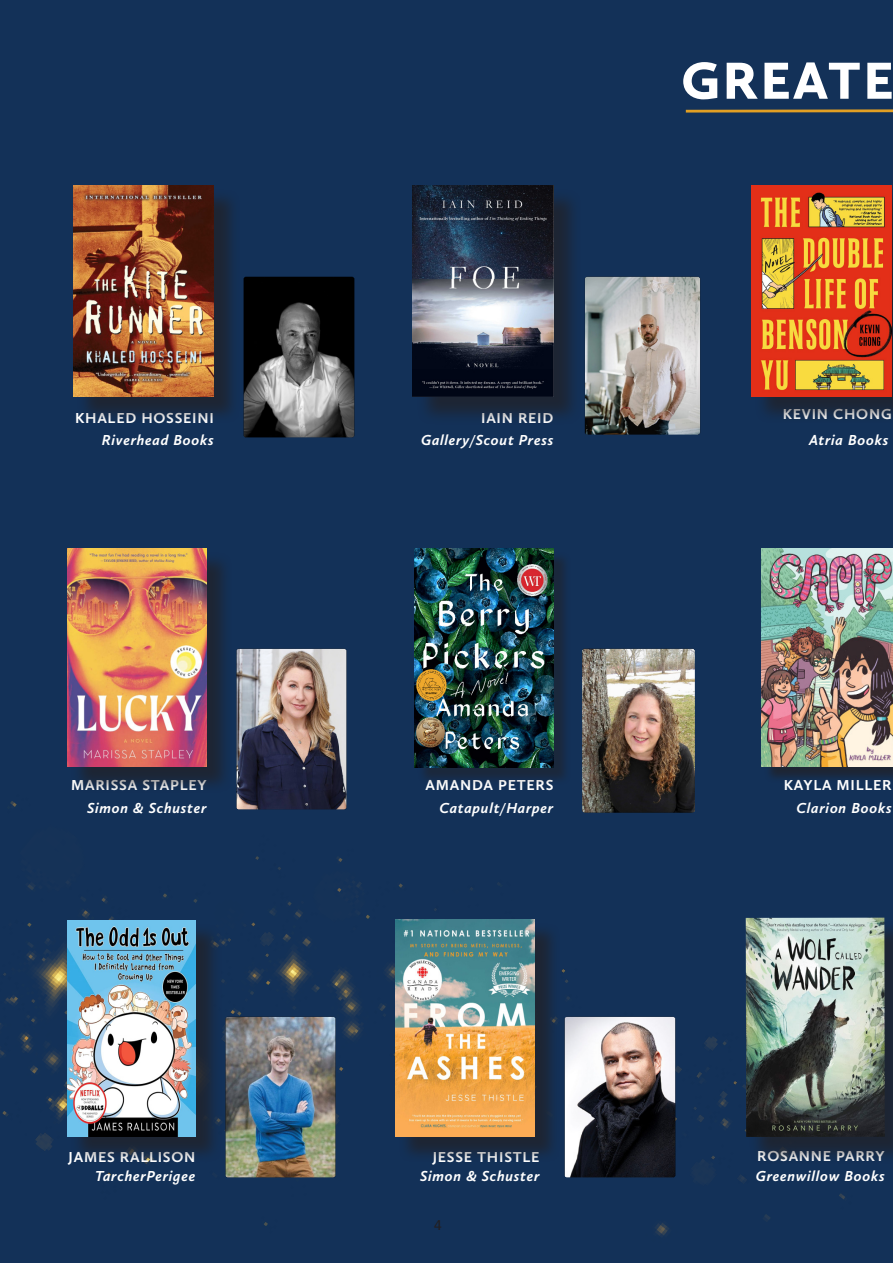
<style>
.page{position:relative;width:893px;height:1263px;background:#fff}
.page>*{position:absolute;margin:0;border:0;box-sizing:border-box;transform-origin:0 0}
.t1{font:900 54px "Calluna Sans";letter-spacing:.05em;color:#fff}
.t2{font:italic 700 15px "Calluna Sans";letter-spacing:.05em;color:#fff}
.t3{font:700 15px "Calluna Sans";letter-spacing:.05em;color:#fff}
.t4{font:13.5px "Hack";color:#231f20}
</style>
<div class="page">
<div style="left:0;top:0;width:893px;height:180px;background:#133158"></div>
<div style="left:0;top:180px;width:893px;height:1083px;background:#133158"></div>
<img style="left:868px;top:150px;width:25px;height:38px">
<svg style="left:686px;top:109px;width:207px;height:4px"></svg>
<img style="left:553px;top:644px;width:171px;height:172px">
<div style="left:764px;top:551px;width:129px;height:232px;background:#231f20;opacity:.65"></div>
<img style="left:762px;top:549px;width:131px;height:217px">
<div style="left:749px;top:921px;width:144px;height:243px;background:#231f20;opacity:.65"></div>
<img style="left:746px;top:918px;width:139px;height:219px">
<div style="left:416px;top:188px;width:166px;height:237px;background:#231f20;opacity:.65"></div>
<img style="left:413px;top:185px;width:140px;height:211px">
<img style="left:553px;top:272px;width:178px;height:171px">
<div style="left:71px;top:552px;width:162px;height:241px;background:#231f20;opacity:.65"></div>
<img style="left:67px;top:549px;width:139px;height:217px">
<div style="left:399px;top:922px;width:161px;height:240px;background:#231f20;opacity:.65"></div>
<img style="left:396px;top:919px;width:139px;height:218px">
<div style="left:71px;top:924px;width:150px;height:239px;background:#231f20;opacity:.65"></div>
<img style="left:67px;top:920px;width:128px;height:217px">
<div style="left:754px;top:188px;width:139px;height:236px;background:#231f20;opacity:.65"></div>
<img style="left:751px;top:185px;width:141px;height:211px">
<div style="left:77px;top:188px;width:164px;height:235px;background:#231f20;opacity:.65"></div>
<img style="left:73px;top:185px;width:141px;height:211px">
<img style="left:214px;top:272px;width:170px;height:173px">
<img style="left:892px;top:272px;width:1px;height:173px">
<img style="left:206px;top:644px;width:171px;height:173px">
<img style="left:195px;top:1012px;width:171px;height:174px">
<img style="left:535px;top:1012px;width:170px;height:174px">
<img style="left:885px;top:1012px;width:8px;height:174px">
<div style="left:417px;top:551px;width:154px;height:234px;background:#231f20;opacity:.5"></div>
<img style="left:415px;top:549px;width:138px;height:218px">
<p class="t1" style="left:681px;top:47px;width:213px">GREATE</p>
<p class="t3" style="left:75px;top:409px;width:140px">KHALED HOSSEINI</p>
<p class="t3" style="left:481px;top:409px;width:74px">IAIN REID</p>
<p class="t3" style="left:783px;top:405px;width:110px">KEVIN CHONG</p>
<p class="t2" style="left:102px;top:430px;width:113px">Riverhead Books</p>
<p class="t2" style="left:421px;top:430px;width:134px">Gallery/Scout Press</p>
<p class="t2" style="left:809px;top:430px;width:81px">Atria Books</p>
<p class="t3" style="left:71px;top:776px;width:137px">MARISSA STAPLEY</p>
<p class="t3" style="left:425px;top:775px;width:129px">AMANDA PETERS</p>
<p class="t3" style="left:784px;top:775px;width:109px">KAYLA MILLER</p>
<p class="t2" style="left:87px;top:799px;width:121px">Simon &amp; Schuster</p>
<p class="t2" style="left:439px;top:798px;width:116px">Catapult/Harper</p>
<p class="t2" style="left:796px;top:798px;width:97px">Clarion Books</p>
<p class="t3" style="left:69px;top:1148px;width:128px">JAMES RALLISON</p>
<p class="t3" style="left:433px;top:1148px;width:108px">JESSE THISTLE</p>
<p class="t3" style="left:757px;top:1147px;width:129px">ROSANNE PARRY</p>
<p class="t2" style="left:95px;top:1167px;width:102px">TarcherPerigee</p>
<p class="t2" style="left:420px;top:1167px;width:121px">Simon &amp; Schuster</p>
<p class="t2" style="left:756px;top:1167px;width:130px">Greenwillow Books</p>
<p class="t4" style="left:434px;top:1216px;width:10px">4</p>
</div>
